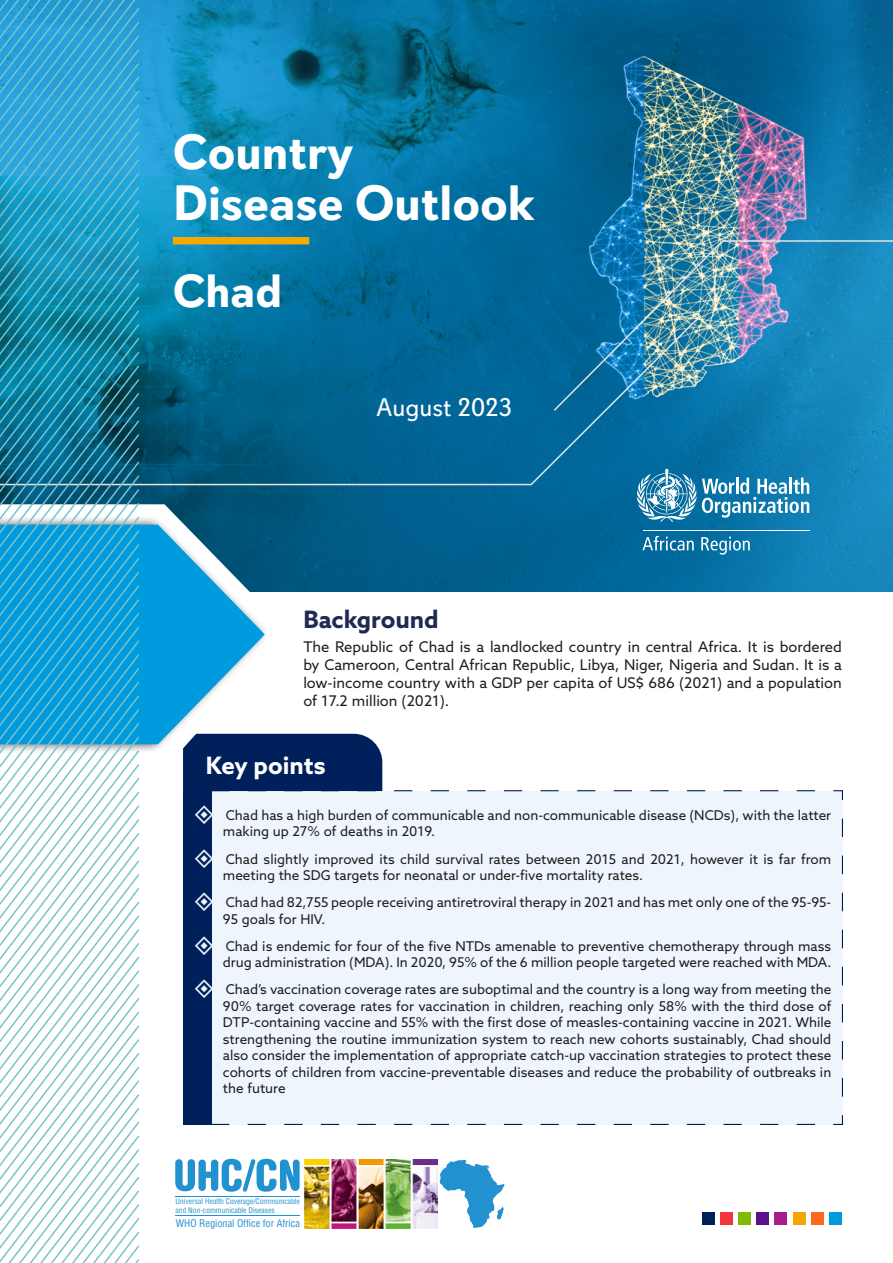
<style>
.page{position:relative;width:893px;height:1263px;background:#fff}
.page>*{position:absolute;margin:0;border:0;box-sizing:border-box;transform-origin:0 0}
.t1{font:700 49.5px/51px "Davis Sans";color:#fff}
.t2{font:700 46.5px "Davis Sans";color:#fff}
.t3{font:25.5px "Davis Sans";color:#fff}
.t4{font:700 24px "Azo Sans";color:#1f2954}
.t5{font:700 24px "Azo Sans";color:#fff}
.t6{font:14.7px/18px "Azo Sans";color:#1d1d1b;text-align:justify}
.t7{font:13.5px/16.5px "Azo Sans";color:#1d1d1b}
.t8{font:condensed 10.2px "Helvetica";color:#2291cf}
.t9{font:condensed 7.5px/9px "Helvetica";color:#2291cf}
</style>
<div class="page">
<img style="left:139px;top:0;width:754px;height:591px">
<img style="left:552px;top:239px;width:341px;height:173px">
<svg style="left:139px;top:313px;width:564px;height:173px;background:#076893"></svg>
<svg style="left:139px;top:504px;width:149px;height:88px;background:#1a6484"></svg>
<div style="left:0;top:515px;width:269px;height:238px;background:#1d1d1b;opacity:.75"></div>
<svg style="left:139px;top:525px;width:126px;height:219px;fill:#009ade"></svg>
<svg style="left:636px;top:469px;width:173px;height:53px;background:#4997bd"></svg>
<hr style="left:643px;top:530px;width:167px;height:1px;background:#fff">
<svg style="left:642px;top:536px;width:52px;height:14px"></svg>
<svg style="left:701px;top:537px;width:49px;height:18px"></svg>
<svg style="left:0;top:0;width:139px;height:1263px"></svg>
<div style="left:829px;top:1212px;width:13px;height:13px;background:#009ade"></div>
<div style="left:811px;top:1212px;width:13px;height:13px;background:#ff681e"></div>
<div style="left:793px;top:1212px;width:12px;height:13px;background:#f4a700"></div>
<div style="left:774px;top:1212px;width:13px;height:13px;background:#a71d8e"></div>
<div style="left:756px;top:1212px;width:13px;height:13px;background:#5b118b"></div>
<div style="left:738px;top:1212px;width:13px;height:13px;background:#7ebb00"></div>
<div style="left:720px;top:1212px;width:13px;height:13px;background:#f33540"></div>
<div style="left:702px;top:1212px;width:12px;height:13px;background:#00205c"></div>
<img style="left:305px;top:1160px;width:133px;height:68px">
<svg style="left:440px;top:1160px;width:64px;height:68px"></svg>
<svg style="left:175px;top:1159px;width:125px;height:33px"></svg>
<hr style="left:176px;top:1196px;width:124px;height:1px;background:#2291cf">
<hr style="left:176px;top:1215px;width:124px;height:1px;background:#2291cf">
<div style="left:212px;top:790px;width:631px;height:335px;background:#eff5fc"></div>
<div style="left:183px;top:790px;width:29px;height:335px;background:#00205c"></div>
<svg style="left:169px;top:716px;width:646px;height:75px"></svg>
<div style="left:173px;top:237px;width:136px;height:7px;background:#f5a900"></div>
<svg style="left:212px;top:805px;width:1px;height:19px"></svg>
<svg style="left:212px;top:849px;width:1px;height:18px"></svg>
<svg style="left:212px;top:892px;width:1px;height:19px"></svg>
<svg style="left:212px;top:936px;width:1px;height:19px"></svg>
<svg style="left:212px;top:980px;width:1px;height:18px"></svg>
<h1 class="t1" style="left:173px;top:127px;width:363px">Country<br>Disease Outlook</h1>
<h2 class="t2" style="left:173px;top:263px;width:111px">Chad</h2>
<h3 class="t3" style="left:377px;top:392px;width:137px">August 2023</h3>
<h3 class="t4" style="left:303px;top:603px;width:137px">Background</h3>
<p class="t6" style="left:303px;top:638px;width:540px">The Republic of Chad is a landlocked country in central Africa. It is bordered by Cameroon, Central African Republic, Libya, Niger, Nigeria and Sudan. It is a low-income country with a GDP per capita of US$ 686 (2021) and a population of 17.2 million (2021).</p>
<h3 class="t5" style="left:206px;top:749px;width:121px">Key points</h3>
<p class="t7" style="left:223px;top:807px;width:610px">Chad has a high burden of communicable and non-communicable disease (NCDs), with the latter making up 27% of deaths in 2019.</p>
<p class="t7" style="left:223px;top:850px;width:610px">Chad slightly improved its child survival rates between 2015 and 2021, however it is far from meeting the SDG targets for neonatal or under-five mortality rates.</p>
<p class="t7" style="left:223px;top:894px;width:610px">Chad had 82,755 people receiving antiretroviral therapy in 2021 and has met only one of the 95-95-<br>95 goals for HIV.</p>
<p class="t7" style="left:223px;top:937px;width:610px">Chad is endemic for four of the five NTDs amenable to preventive chemotherapy through mass drug administration (MDA). In 2020, 95% of the 6 million people targeted were reached with MDA.</p>
<p class="t7" style="left:223px;top:981px;width:610px;text-align:justify">Chad’s vaccination coverage rates are suboptimal and the country is a long way from meeting the 90% target coverage rates for vaccination in children, reaching only 58% with the third dose of DTP-containing vaccine and 55% with the first dose of measles-containing vaccine in 2021. While strengthening the routine immunization system to reach new cohorts sustainably, Chad should also consider the implementation of appropriate catch-up vaccination strategies to protect these cohorts of children from vaccine-preventable diseases and reduce the probability of outbreaks in the future</p>
<p class="t9" style="left:176px;top:1196px;width:126px">Universal Health Coverage/Communicable and Non-communicable Diseases</p>
<p class="t8" style="left:176px;top:1216px;width:126px">WHO Regional Office for Africa</p>
</div>
